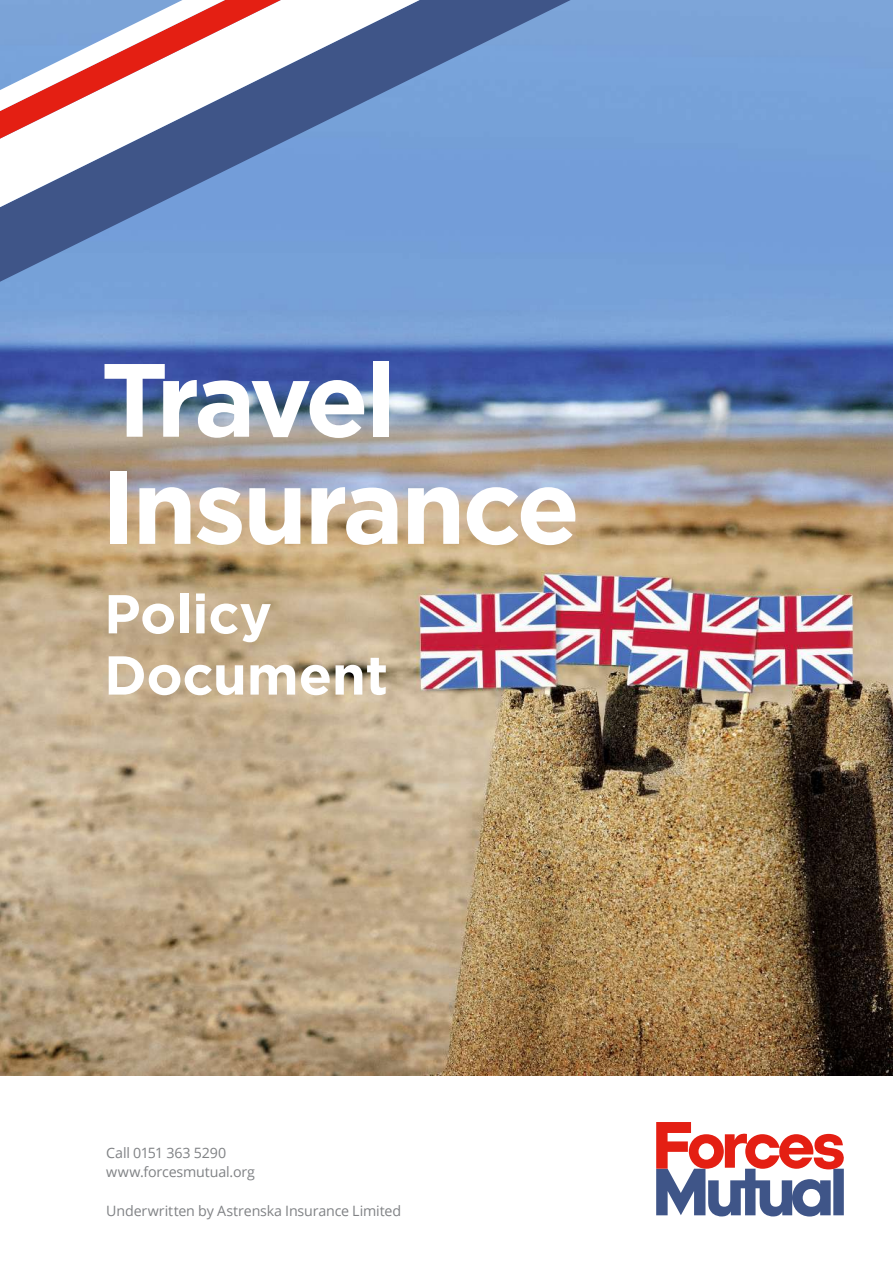
<style>
.page{position:relative;width:893px;height:1263px;background:#fff}
.page>*{position:absolute;margin:0;border:0;box-sizing:border-box;transform-origin:0 0}
.t1{font:700 103.8px/107.1px "Gotham";letter-spacing:-.035em;color:#fff}
.t2{font:700 54.6px/61.2px "Gotham";letter-spacing:-.005em;color:#fff}
.t3{font:14.25px/19.5px "Open Sans";letter-spacing:-.01em;color:#808285}
</style>
<div class="page">
<img style="left:0;top:0;width:893px;height:1075px">
<svg style="left:0;top:0;width:571px;height:282px;background:#6c94cc"></svg>
<svg style="left:0;top:0;width:420px;height:207px"></svg>
<svg style="left:0;top:0;width:281px;height:139px"></svg>
<svg style="left:656px;top:1122px;width:188px;height:94px"></svg>
<h1 class="t1" style="left:101px;top:346px;width:481px">Travel<br>Insurance</h1>
<h2 class="t2" style="left:104px;top:583px;width:286px">Policy<br>Document</h2>
<p class="t3" style="left:106px;top:1142px;width:150px">Call 0151 363 5290 www.forcesmutual.org</p>
<p class="t3" style="left:106px;top:1201px;width:296px">Underwritten by Astrenska Insurance Limited</p>
</div>
